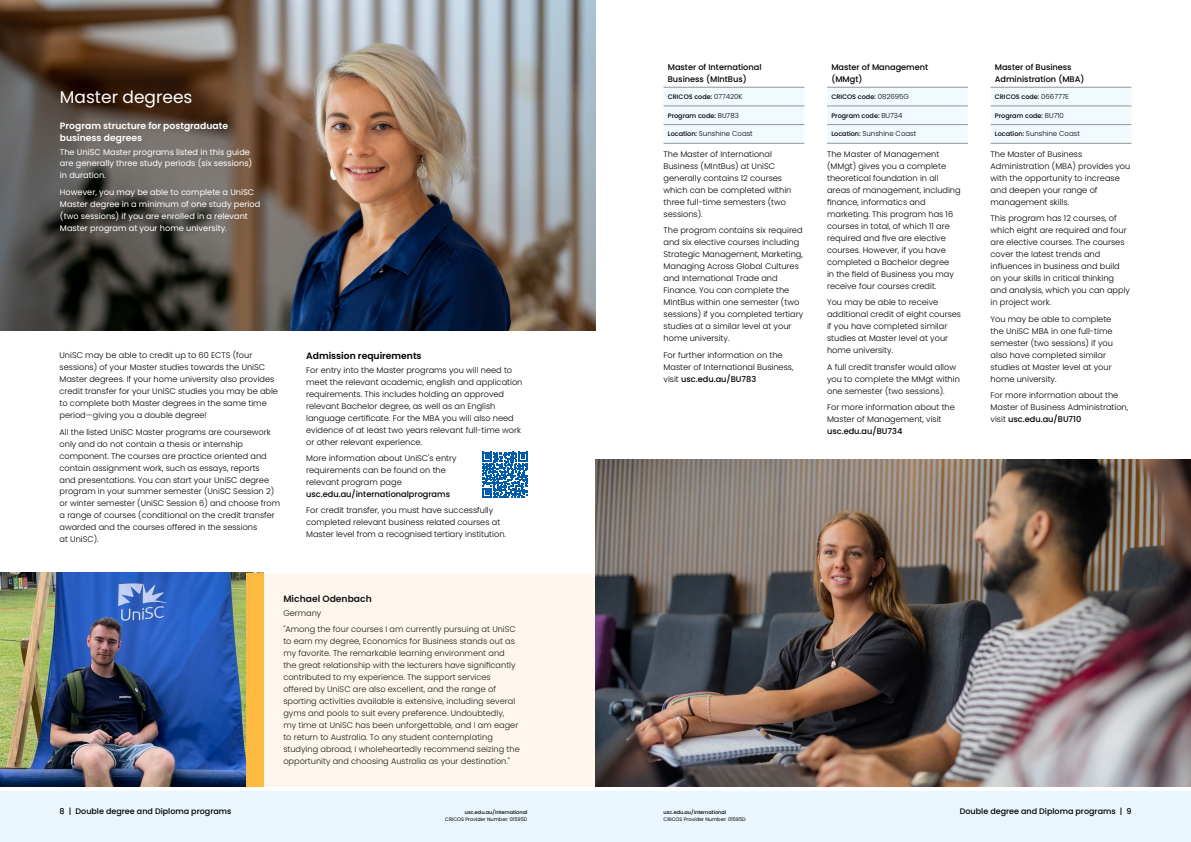
<style>
.page{position:relative;width:1191px;height:842px;background:#fff}
.page>*{position:absolute;margin:0;border:0;box-sizing:border-box;transform-origin:0 0}
.t1{font:17px "Poppins";color:#fff}
.t2{font:600 9.2px/12px "Poppins";color:#fff}
.t3{font:600 9.2px "Poppins";color:#000}
.t4{font:300 8.2px/12px "Poppins";color:#000}
.t5{font:8.2px/12px "Poppins";color:#fff}
.t6{font:500 8.2px/12px "Poppins";color:#000}
.t7{font:500 8px "Poppins";color:#000}
.t8{font:300 7px "Poppins";color:#000}
.t9{font:500 6.5px "Poppins";color:#000}
.t10{font:5px "Poppins";color:#000}
.t11{font:500 5px "Poppins";color:#000}
.s1{font-weight:300;font-size:7px}
.s2{font-weight:500;font-size:6.5px}
.s3{font-weight:500}
</style>
<div class="page">
<div style="left:663px;top:88px;width:141px;height:55px;background:#f1fafe"></div>
<hr style="left:663px;top:124px;width:141px;height:1px;background:#939598">
<hr style="left:663px;top:143px;width:141px;height:1px;background:#939598">
<hr style="left:663px;top:87px;width:141px;height:1px;background:#939598">
<hr style="left:663px;top:106px;width:141px;height:1px;background:#939598">
<div style="left:827px;top:88px;width:141px;height:55px;background:#f1fafe"></div>
<hr style="left:827px;top:124px;width:141px;height:1px;background:#939598">
<hr style="left:827px;top:143px;width:141px;height:1px;background:#939598">
<hr style="left:827px;top:87px;width:141px;height:1px;background:#939598">
<hr style="left:827px;top:106px;width:141px;height:1px;background:#939598">
<div style="left:990px;top:88px;width:141px;height:55px;background:#f1fafe"></div>
<hr style="left:990px;top:124px;width:141px;height:1px;background:#939598">
<hr style="left:990px;top:143px;width:141px;height:1px;background:#939598">
<hr style="left:990px;top:87px;width:141px;height:1px;background:#939598">
<hr style="left:990px;top:106px;width:141px;height:1px;background:#939598">
<div style="left:0;top:791px;width:595px;height:51px;background:#e9f7fd"></div>
<div style="left:595px;top:791px;width:596px;height:51px;background:#e9f7fd"></div>
<img style="left:0;top:0;width:595px;height:330px">
<svg style="left:482px;top:452px;width:46px;height:45px"></svg>
<div style="left:263px;top:573px;width:332px;height:214px;background:#fff7ed"></div>
<img style="left:595px;top:460px;width:596px;height:327px">
<img style="left:0;top:573px;width:246px;height:214px">
<div style="left:246px;top:573px;width:17px;height:214px;background:#fdb940"></div>
<h1 class="t1" style="left:60px;top:87px;width:134px">Master degrees</h1>
<p class="t2" style="left:60px;top:120px;width:169px">Program structure for postgraduate business degrees</p>
<p class="t5" style="left:60px;top:146px;width:194px">The UniSC Master programs listed in this guide are generally three study periods (six sessions) in duration.</p>
<p class="t5" style="left:60px;top:186px;width:202px">However, you may be able to complete a UniSC Master degree in a minimum of one study period (two sessions) if you are enrolled in a relevant Master program at your home university.</p>
<p class="t4" style="left:60px;top:349px;width:220px">UniSC may be able to credit up to 60 ECTS (four sessions) of your Master studies towards the UniSC Master degrees. If your home university also provides credit transfer for your UniSC studies you may be able to complete both Master degrees in the same time period—giving you a double degree!</p>
<p class="t4" style="left:60px;top:426px;width:222px">All the listed UniSC Master programs are coursework only and do not contain a thesis or internship component. The courses are practice oriented and contain assignment work, such as essays, reports<br>and presentations. You can start your UniSC degree program in your summer semester (UniSC Session 2) or winter semester (UniSC Session 6) and choose from a range of courses (conditional on the credit transfer awarded and the courses offered in the sessions<br>at UniSC).</p>
<p class="t3" style="left:306px;top:351px;width:117px">Admission requirements</p>
<p class="t4" style="left:306px;top:364px;width:218px">For entry into the Master programs you will need to meet the relevant academic, english and application requirements. This includes holding an approved relevant Bachelor degree, as well as an English language certificate. For the MBA you will also need evidence of at least two years relevant full-time work or other relevant experience.</p>
<p class="t4" style="left:306px;top:452px;width:152px">More information about UniSC's entry requirements can be found on the relevant program page</p>
<p class="t6" style="left:306px;top:488px;width:145px">usc.edu.au/internationalprograms</p>
<p class="t4" style="left:306px;top:504px;width:201px">For credit transfer, you must have successfully completed relevant business related courses at<br>Master level from a recognised tertiary institution.</p>
<p class="t3" style="left:283px;top:594px;width:90px">Michael Odenbach</p>
<p class="t4" style="left:283px;top:605px;width:234px;line-height:16.3px">Germany<br>"Among the four courses I am currently pursuing at UniSC</p>
<p class="t4" style="left:283px;top:635px;width:238px">to earn my degree, Economics for Business stands out as my favorite. The remarkable learning environment and the great relationship with the lecturers have significantly contributed to my experience. The support services offered by UniSC are also excellent, and the range of sporting activities available is extensive, including several gyms and pools to suit every preference. Undoubtedly,<br>my time at UniSC has been unforgettable, and I am eager to return to Australia. To any student contemplating studying abroad, I wholeheartedly recommend seizing the opportunity and choosing Australia as your destination."</p>
<p class="t6" style="left:668px;top:61px;width:95px">Master of International<br>Business (MIntBus)</p>
<p class="t9" style="left:668px;top:93px;width:76px">CRICOS code: <span class="s1">077420K</span></p>
<p class="t9" style="left:668px;top:111px;width:73px">Program code: <span class="s1">BU783</span></p>
<p class="t8" style="left:668px;top:130px;width:86px"><span class="s2">Location:</span> Sunshine Coast</p>
<p class="t4" style="left:663px;top:148px;width:129px">The Master of International<br>Business (MIntBus) at UniSC generally contains 12 courses which can be completed within three full-time semesters (two sessions).</p>
<p class="t4" style="left:663px;top:224px;width:141px">The program contains six required and six elective courses including<br>Strategic Management, Marketing,<br>Managing Across Global Cultures and International Trade and<br>Finance. You can complete the<br>MIntBus within one semester (two sessions) if you completed tertiary studies at a similar level at your home university.</p>
<p class="t4" style="left:663px;top:349px;width:131px">For further information on the<br>Master of International Business, visit <span class="s3">usc.edu.au/BU783</span></p>
<p class="t6" style="left:831px;top:61px;width:98px">Master of Management (MMgt)</p>
<p class="t9" style="left:831px;top:93px;width:79px">CRICOS code: <span class="s1">082695G</span></p>
<p class="t9" style="left:831px;top:111px;width:72px">Program code: <span class="s1">BU734</span></p>
<p class="t8" style="left:831px;top:130px;width:86px"><span class="s2">Location:</span> Sunshine Coast</p>
<p class="t4" style="left:827px;top:148px;width:135px">The Master of Management (MMgt) gives you a complete theoretical foundation in all areas of management, including finance, informatics and marketing. This program has 16 courses in total, of which 11 are required and five are elective courses. However, if you have completed a Bachelor degree<br>in the field of Business you may receive four courses credit.</p>
<p class="t4" style="left:827px;top:296px;width:136px">You may be able to receive additional credit of eight courses if you have completed similar studies at Master level at your home university.</p>
<p class="t4" style="left:827px;top:361px;width:134px">A full credit transfer would allow you to complete the MMgt within one semester (two sessions).</p>
<p class="t4" style="left:827px;top:401px;width:129px">For more information about the<br>Master of Management, visit</p>
<p class="t6" style="left:827px;top:425px;width:77px">usc.edu.au/BU734</p>
<p class="t6" style="left:994px;top:61px;width:91px">Master of Business<br>Administration (MBA)</p>
<p class="t9" style="left:994px;top:93px;width:76px">CRICOS code: <span class="s1">066777E</span></p>
<p class="t9" style="left:994px;top:111px;width:70px">Program code: <span class="s1">BU710</span></p>
<p class="t8" style="left:994px;top:130px;width:86px"><span class="s2">Location:</span> Sunshine Coast</p>
<p class="t4" style="left:990px;top:148px;width:141px">The Master of Business<br>Administration (MBA) provides you with the opportunity to increase and deepen your range of management skills.</p>
<p class="t4" style="left:990px;top:212px;width:141px">This program has 12 courses, of which eight are required and four are elective courses. The courses cover the latest trends and influences in business and build on your skills in critical thinking and analysis, which you can apply in project work.</p>
<p class="t4" style="left:990px;top:313px;width:124px">You may be able to complete the UniSC MBA in one full-time semester (two sessions) if you also have completed similar studies at Master level at your home university.</p>
<p class="t4" style="left:990px;top:389px;width:139px">For more information about the<br>Master of Business Administration, visit <span class="s3">usc.edu.au/BU710</span></p>
<p class="t7" style="left:60px;top:806px;width:173px">8 | Double degree and Diploma programs</p>
<p class="t11" style="left:465px;top:809px;width:64px">usc.edu.au/international</p>
<p class="t7" style="left:959px;top:806px;width:173px">Double degree and Diploma programs | 9</p>
<p class="t10" style="left:445px;top:816px;width:84px">CRICOS Provider Number: 01595D</p>
<p class="t11" style="left:663px;top:809px;width:64px">usc.edu.au/international</p>
<p class="t10" style="left:663px;top:816px;width:84px">CRICOS Provider Number: 01595D</p>
</div>
